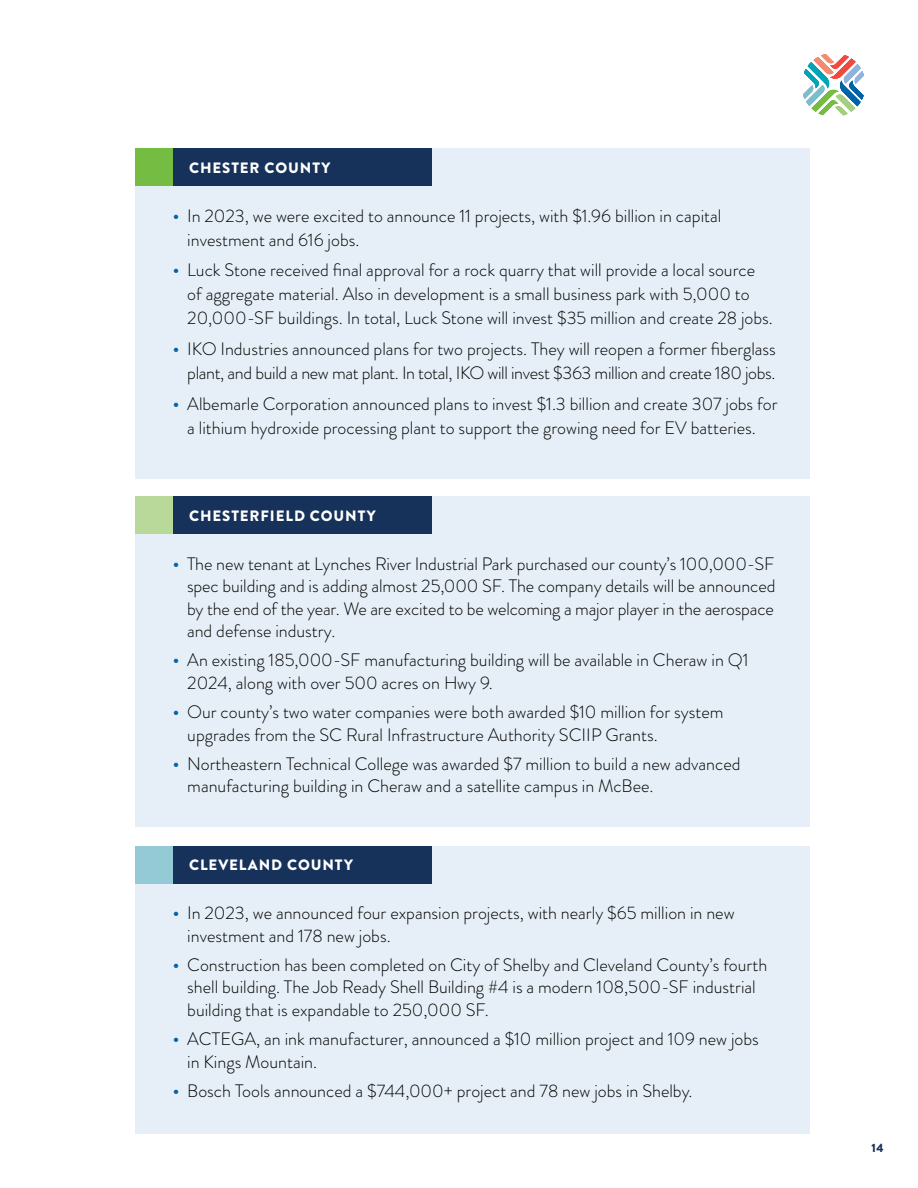
<style>
.page{position:relative;width:918px;height:1188px;background:#fff}
.page>*{position:absolute;margin:0;border:0;box-sizing:border-box;transform-origin:0 0}
.t1{font:300 18px/22.5px "Brandon Grotesque";color:#000}
.t2{font:900 15px "Brandon Grotesque";letter-spacing:.06em;color:#fff}
.t3{font:900 12px "Brandon Grotesque";color:#16325a}
.s1{font-weight:500;color:#0063a7}
</style>
<div class="page">
<div style="left:135px;top:148px;width:675px;height:331px;background:#e6eff7"></div>
<div style="left:135px;top:148px;width:297px;height:38px;background:#16325a"></div>
<div style="left:135px;top:148px;width:38px;height:38px;background:#75bd42"></div>
<div style="left:135px;top:496px;width:675px;height:331px;background:#e6eff7"></div>
<div style="left:135px;top:496px;width:297px;height:38px;background:#16325a"></div>
<div style="left:135px;top:496px;width:38px;height:38px;background:#b8d999"></div>
<div style="left:135px;top:846px;width:675px;height:288px;background:#e6eff7"></div>
<div style="left:135px;top:846px;width:297px;height:38px;background:#16325a"></div>
<div style="left:135px;top:846px;width:38px;height:38px;background:#94c9d6"></div>
<svg style="left:803px;top:54px;width:61px;height:61px"></svg>
<p class="t2" style="left:189px;top:157px;width:143px">CHESTER COUNTY</p>
<p class="t1" style="left:187px;top:203px;width:536px;line-height:24px;text-indent:-14px"><span class="s1">•</span> In 2023, we were excited to announce 11 projects, with $1.96 billion in capital investment and 616 jobs.</p>
<p class="t1" style="left:187px;top:258px;width:587px;line-height:24px;text-indent:-14px"><span class="s1">•</span> Luck Stone received final approval for a rock quarry that will provide a local source of aggregate material. Also in development is a small business park with 5,000 to<br>20,000-SF buildings. In total, Luck Stone will invest $35 million and create 28 jobs.</p>
<p class="t1" style="left:173px;top:337px;width:605px;line-height:24px;text-align:right"><span class="s1">•</span> IKO Industries announced plans for two projects. They will reopen a former fiberglass plant, and build a new mat plant. In total, IKO will invest $363 million and create 180 jobs.</p>
<p class="t1" style="left:173px;top:392px;width:606px;line-height:24px;text-align:center"><span class="s1">•</span> Albemarle Corporation announced plans to invest $1.3 billion and create 307 jobs for a lithium hydroxide processing plant to support the growing need for EV batteries.</p>
<p class="t2" style="left:189px;top:505px;width:188px">CHESTERFIELD COUNTY</p>
<p class="t1" style="left:187px;top:552px;width:590px;text-align:justify;text-indent:-14px"><span class="s1">•</span> The new tenant at Lynches River Industrial Park purchased our county’s 100,000-SF spec building and is adding almost 25,000 SF. The company details will be announced by the end of the year. We are excited to be welcoming a major player in the aerospace and defense industry.</p>
<p class="t1" style="left:187px;top:649px;width:563px;text-indent:-14px"><span class="s1">•</span> An existing 185,000-SF manufacturing building will be available in Cheraw in Q1<br>2024, along with over 500 acres on Hwy 9.</p>
<p class="t1" style="left:187px;top:701px;width:538px;text-indent:-14px"><span class="s1">•</span> Our county’s two water companies were both awarded $10 million for system upgrades from the SC Rural Infrastructure Authority SCIIP Grants.</p>
<p class="t1" style="left:187px;top:752px;width:555px;text-indent:-14px"><span class="s1">•</span> Northeastern Technical College was awarded $7 million to build a new advanced manufacturing building in Cheraw and a satellite campus in McBee.</p>
<p class="t2" style="left:189px;top:854px;width:165px">CLEVELAND COUNTY</p>
<p class="t1" style="left:187px;top:902px;width:549px;text-indent:-14px"><span class="s1">•</span> In 2023, we announced four expansion projects, with nearly $65 million in new investment and 178 new jobs.</p>
<p class="t1" style="left:187px;top:953px;width:581px;text-indent:-14px"><span class="s1">•</span> Construction has been completed on City of Shelby and Cleveland County’s fourth shell building. The Job Ready Shell Building #4 is a modern 108,500-SF industrial building that is expandable to 250,000 SF.</p>
<p class="t1" style="left:187px;top:1028px;width:573px;text-indent:-14px"><span class="s1">•</span> ACTEGA, an ink manufacturer, announced a $10 million project and 109 new jobs in Kings Mountain.</p>
<p class="t1" style="left:173px;top:1079px;width:521px"><span class="s1">•</span> Bosch Tools announced a $744,000+ project and 78 new jobs in Shelby.</p>
<p class="t3" style="left:871px;top:1139px;width:14px">14</p>
</div>
